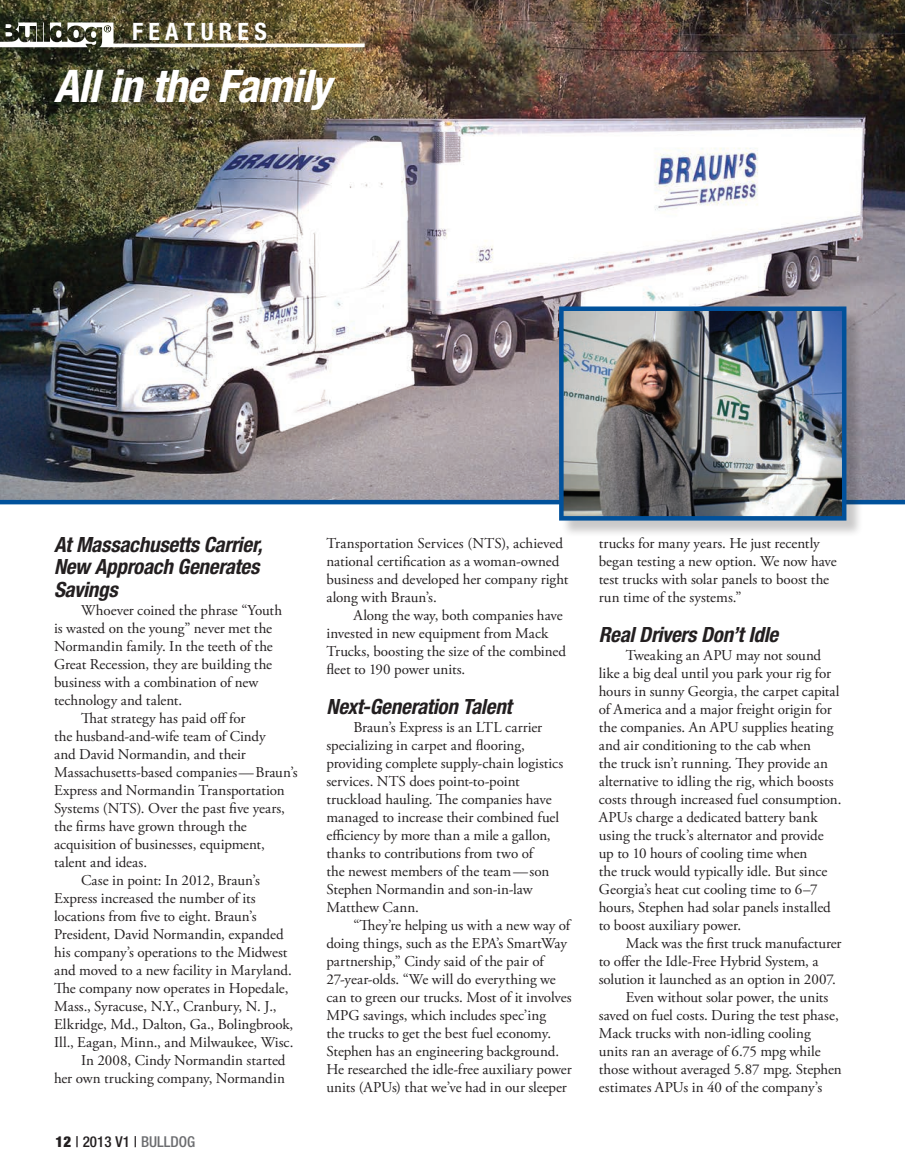
<style>
.page{position:relative;width:905px;height:1175px;background:#fff}
.page>*{position:absolute;margin:0;border:0;box-sizing:border-box;transform-origin:0 0}
.Heads{font:italic 700 condensed 45px "Helvetica Neue LT Pro";letter-spacing:-.015em;color:#fff}
.t1{font:700 condensed 24px "Helvetica Neue LT Pro";letter-spacing:.22em;color:#fff}
.SubHd{font:italic 700 condensed 21px/22.5px "Helvetica Neue LT Pro";letter-spacing:-.01em;color:#231f20}
.Body{font:15px/18px "Adobe Garamond Pro";color:#231f20}
.t2{font:500 condensed 15px "Helvetica Neue LT Pro";color:#231f20}
.s1{font-weight:900}
.s2{color:#6c6d70}
</style>
<div class="page">
<img style="left:0;top:0;width:904px;height:500px">
<hr style="left:0;top:500px;width:904px;height:4px;background:#01519b">
<div style="left:561px;top:308px;width:302px;height:230px;background:#231f20;opacity:.24"></div>
<img style="left:564px;top:311px;width:277px;height:204px">
<div style="left:559px;top:306px;width:287px;height:214px;border:4px solid #01519b"></div>
<img style="left:0;top:22px;width:364px;height:25px">
<p class="t1" style="left:132px;top:17px;width:136px">FEATURES</p>
<p class="Heads" style="left:54px;top:59px;width:278px">All in the Family</p>
<p class="SubHd" style="left:54px;top:533px;width:210px">At Massachusetts Carrier,<br>New Approach Generates<br>Savings</p>
<p class="Body" style="left:54px;top:601px;width:229px;text-indent:27px">Whoever coined the phrase “Youth is wasted on the young” never met the Normandin family. In the teeth of the Great Recession, they are building the business with a combination of new technology and talent.</p>
<p class="Body" style="left:54px;top:709px;width:245px;text-indent:27px">That strategy has paid off for<br>the husband-and-wife team of Cindy<br>and David Normandin, and their Massachusetts-based companies—Braun’s Express and Normandin Transportation Systems (NTS). Over the past five years, the firms have grown through the acquisition of businesses, equipment, talent and ideas.</p>
<p class="Body" style="left:54px;top:871px;width:241px;text-indent:27px">Case in point: In 2012, Braun’s Express increased the number of its locations from five to eight. Braun’s President, David Normandin, expanded his company’s operations to the Midwest and moved to a new facility in Maryland.<br>The company now operates in Hopedale, Mass., Syracuse, N.Y., Cranbury, N. J., Elkridge, Md., Dalton, Ga., Bolingbrook, Ill., Eagan, Minn., and Milwaukee, Wisc.</p>
<p class="Body" style="left:54px;top:1051px;width:233px;text-align:right">In 2008, Cindy Normandin started<br>her own trucking company, Normandin</p>
<p class="t2" style="left:56px;top:1132px;width:141px"><span class="s1">12</span> | 2013 V1 | <span class="s2">BULLDOG</span></p>
<p class="Body" style="left:326px;top:534px;width:243px">Transportation Services (NTS), achieved national certification as a woman-owned business and developed her company right along with Braun’s.</p>
<p class="Body" style="left:326px;top:606px;width:241px;text-indent:27px">Along the way, both companies have invested in new equipment from Mack Trucks, boosting the size of the combined fleet to 190 power units.</p>
<p class="SubHd" style="left:326px;top:695px;width:187px">Next-Generation Talent</p>
<p class="Body" style="left:326px;top:719px;width:238px;text-indent:27px">Braun’s Express is an LTL carrier specializing in carpet and flooring, providing complete supply-chain logistics services. NTS does point-to-point truckload hauling. The companies have managed to increase their combined fuel efficiency by more than a mile a gallon, thanks to contributions from two of<br>the newest members of the team—son Stephen Normandin and son-in-law Matthew Cann.</p>
<p class="Body" style="left:326px;top:917px;width:247px;text-indent:27px">“They’re helping us with a new way of doing things, such as the EPA’s SmartWay partnership,” Cindy said of the pair of 27-year-olds. “We will do everything we can to green our trucks. Most of it involves MPG savings, which includes spec’ing<br>the trucks to get the best fuel economy.<br>Stephen has an engineering background.<br>He researched the idle-free auxiliary power units (APUs) that we’ve had in our sleeper</p>
<p class="Body" style="left:598px;top:534px;width:239px">trucks for many years. He just recently began testing a new option. We now have test trucks with solar panels to boost the run time of the systems.”</p>
<p class="SubHd" style="left:598px;top:623px;width:181px">Real Drivers Don’t Idle</p>
<p class="Body" style="left:598px;top:647px;width:244px;text-indent:27px">Tweaking an APU may not sound like a big deal until you park your rig for hours in sunny Georgia, the carpet capital of America and a major freight origin for the companies. An APU supplies heating and air conditioning to the cab when<br>the truck isn’t running. They provide an alternative to idling the rig, which boosts costs through increased fuel consumption.<br>APUs charge a dedicated battery bank using the truck’s alternator and provide up to 10 hours of cooling time when<br>the truck would typically idle. But since Georgia’s heat cut cooling time to 6–7 hours, Stephen had solar panels installed to boost auxiliary power.</p>
<p class="Body" style="left:598px;top:935px;width:244px;text-indent:27px">Mack was the first truck manufacturer to offer the Idle-Free Hybrid System, a solution it launched as an option in 2007.</p>
<p class="Body" style="left:598px;top:989px;width:244px;text-indent:27px">Even without solar power, the units saved on fuel costs. During the test phase, Mack trucks with non-idling cooling units ran an average of 6.75 mpg while those without averaged 5.87 mpg. Stephen estimates APUs in 40 of the company’s</p>
</div>
